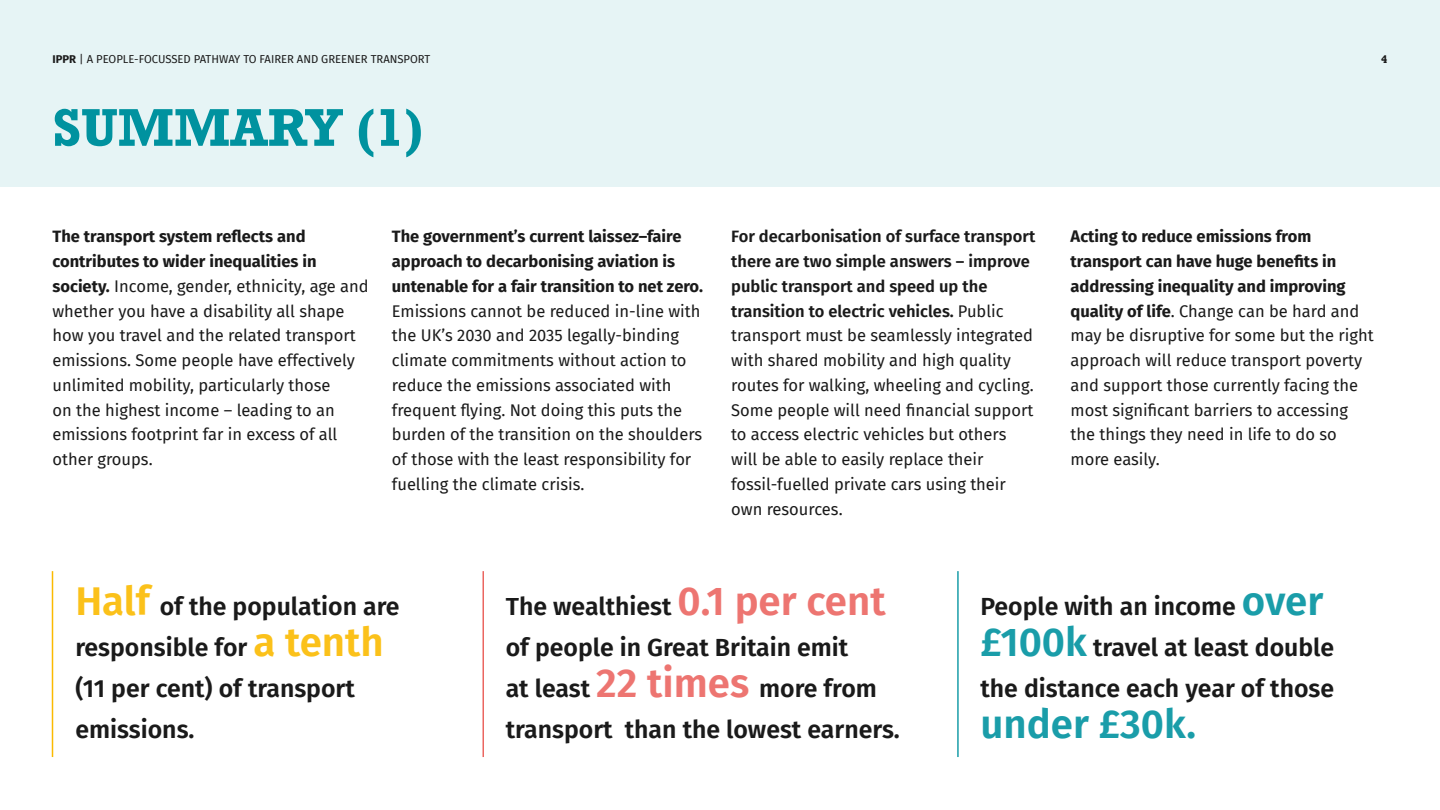
<style>
.page{position:relative;width:1440px;height:810px;background:#fff}
.page>*{position:absolute;margin:0;border:0;box-sizing:border-box;transform-origin:0 0}
.t1{font:700 54px "Rockwell";color:#00929f}
.t2{font:600 40.2px "Fira Sans";color:#1a9da9}
.t3{font:600 24.83px/41.2px "Fira Sans";color:#1a1a1a}
.t4{font:16.5px/24.8px "Fira Sans";color:#1a1a1a}
.t5{font:700 16.5px/24.8px "Fira Sans";color:#1a1a1a}
.t6{font:11.25px "Fira Sans";color:#1a1a1a}
.t7{font:700 11.25px "Rockwell";color:#1a1a1a}
.s1{font-weight:700}
.s2{font-weight:600}
.s3{font-size:40.2px;color:#fbc11a}
.s4{font-size:40.2px;color:#ed7571}
.s5{font-size:40.2px;color:#1a9da9}
</style>
<div class="page">
<div style="left:0;top:0;width:1440px;height:187px;background:#e6f4f5"></div>
<hr style="left:52px;top:571px;width:1px;height:186px;background:#fbba00">
<hr style="left:482px;top:571px;width:2px;height:186px;background:#eb6661">
<hr style="left:957px;top:571px;width:2px;height:186px;background:#1a9da9">
<p class="t6" style="left:52px;top:51px;width:379px"><span class="s1">IPPR</span> | A PEOPLE-FOCUSSED PATHWAY TO FAIRER AND GREENER TRANSPORT</p>
<p class="t7" style="left:1381px;top:52px;width:8px">4</p>
<h1 class="t1" style="left:52px;top:95px;width:372px">SUMMARY (1)</h1>
<p class="t4" style="left:52px;top:224px;width:318px"><span class="s1">The transport system reflects and contributes to wider inequalities in society.</span> Income, gender, ethnicity, age and whether you have a disability all shape how you travel and the related transport emissions. Some people have effectively unlimited mobility, particularly those<br>on the highest income – leading to an emissions footprint far in excess of all other groups.</p>
<p class="t5" style="left:392px;top:223px;width:313px">The government’s current laissez–faire approach to decarbonising aviation is untenable for a fair transition to net zero.</p>
<p class="t4" style="left:392px;top:298px;width:312px">Emissions cannot be reduced in-line with the UK’s 2030 and 2035 legally-binding climate commitments without action to reduce the emissions associated with frequent flying. Not doing this puts the burden of the transition on the shoulders of those with the least responsibility for fuelling the climate crisis.</p>
<p class="t4" style="left:731px;top:224px;width:306px"><span class="s2">For decarbonisation of surface transport there are two simple answers – improve public transport and speed up the transition to electric vehicles.</span> Public transport must be seamlessly integrated with shared mobility and high quality routes for walking, wheeling and cycling.<br>Some people will need financial support to access electric vehicles but others will be able to easily replace their fossil-fuelled private cars using their own resources.</p>
<p class="t4" style="left:1071px;top:224px;width:305px"><span class="s1">Acting to reduce emissions from transport can have huge benefits in addressing inequality and improving quality of life</span>. Change can be hard and may be disruptive for some but the right approach will reduce transport poverty and support those currently facing the most significant barriers to accessing the things they need in life to do so more easily.</p>
<h3 class="t3" style="left:75px;top:584px;width:326px"><span class="s3">Half</span> of the population are responsible for <span class="s3">a tenth </span>(11 per cent) of transport emissions.</h3>
<h3 class="t3" style="left:506px;top:584px;width:396px">The wealthiest <span class="s4">0.1 per cent </span>of people in Great Britain emit<br>at least <span class="s4">22 times</span> more from transport than the lowest earners.</h3>
<h3 class="t3" style="left:980px;top:584px;width:355px">People with an income <span class="s5">over £100k</span> travel at least double the distance each year of those</h3>
<h2 class="t2" style="left:980px;top:691px;width:217px">under £30k.</h2>
</div>
